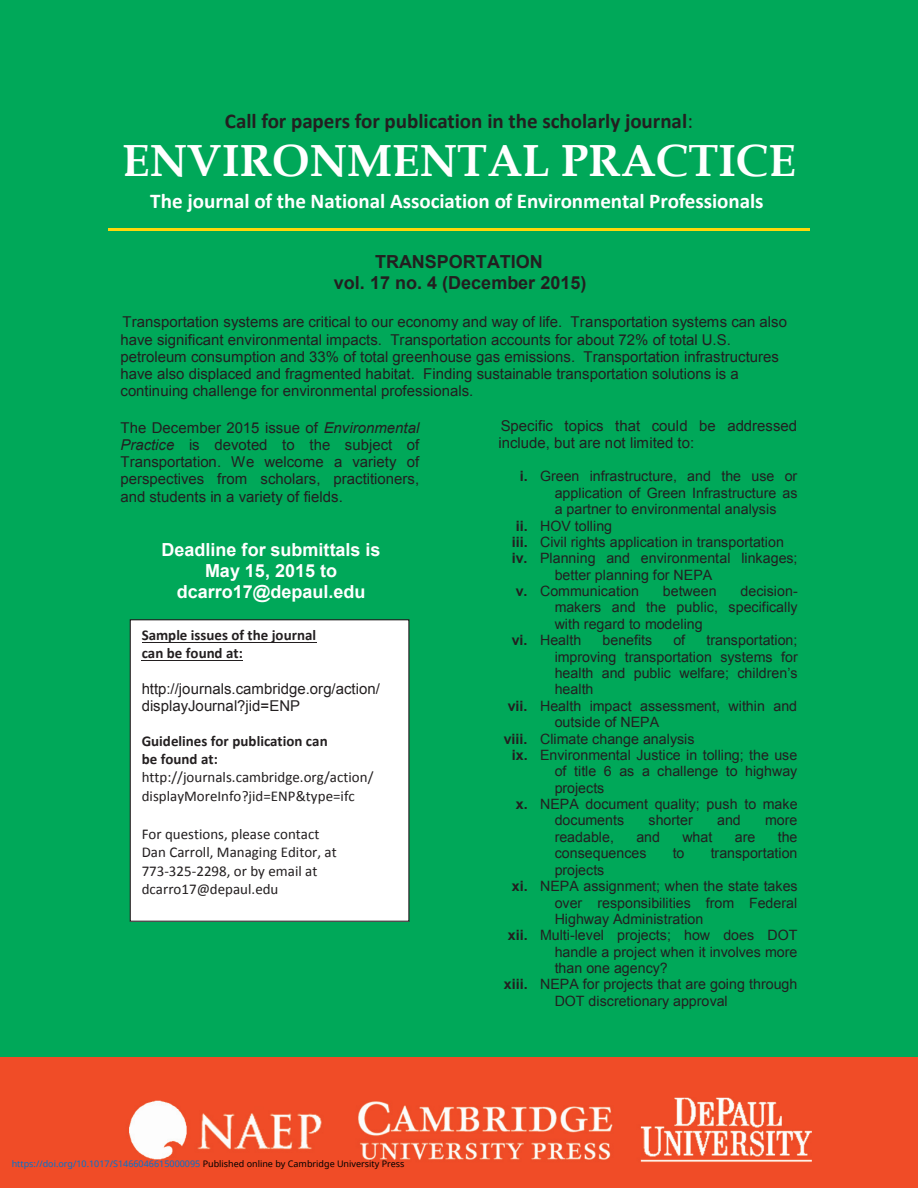
<style>
.page{position:relative;width:918px;height:1188px;background:#00a859}
.page>*{position:absolute;margin:0;border:0;box-sizing:border-box;transform-origin:0 0}
.t1{font:700 45px "Book Antiqua";color:#fff}
.t2{font:700 21px "Calibri";color:#fff}
.t3{font:700 21px "Calibri";color:#231f20}
.t4{font:700 18px/20.7px "Arial";color:#fff;text-align:center}
.t5{font:700 18px/20.7px "Arial";color:#231f20;text-align:center}
.t6{font:15px/17.2px "Arial";color:#231f20}
.t7{font:15px/18.3px "Calibri";color:#231f20}
.t8{font:700 15px/18.1px "Calibri";color:#231f20}
.t9{font:14.25px/16.4px "Arial";color:#231f20;text-align:right}
.t10{font:14.25px "Arial";color:#231f20}
.t11{font:9px "Noto Sans";color:#0172cf}
.s1{font-weight:400}
.s2{font-style:italic}
.s3{font-weight:700}
.s4{color:#000}
</style>
<div class="page">
<div style="left:0;top:1058px;width:918px;height:130px;background:#f04c27"></div>
<img style="left:129px;top:1097px;width:683px;height:65px">
<hr style="left:108px;top:228px;width:702px;height:2px;background:#ffd80a">
<div style="left:130px;top:620px;width:279px;height:301px;background:#fff"></div>
<div style="left:130px;top:619px;width:279px;height:303px;border:1px solid #231f20"></div>
<hr style="left:142px;top:642px;width:175px;height:1px;background:#231f20">
<hr style="left:142px;top:660px;width:101px;height:1px;background:#231f20">
<h2 class="t3" style="left:225px;top:112px;width:470px">Call for papers for publication in the scholarly journal<span class="s1">:</span></h2>
<h1 class="t1" style="left:122px;top:134px;width:675px">ENVIRONMENTAL PRACTICE</h1>
<h2 class="t2" style="left:150px;top:192px;width:615px">The journal of the National Association of Environmental Professionals</h2>
<p class="t5" style="left:334px;top:251px;width:254px">TRANSPORTATION<br>vol. 17 no. 4 (December 2015)</p>
<p class="t6" style="left:120px;top:314px;width:668px">Transportation systems are critical to our economy and way of life. Transportation systems can also have significant environmental impacts. Transportation accounts for about 72% of total U.S. petroleum consumption and 33% of total greenhouse gas emissions. Transportation infrastructures have also displaced and fragmented habitat. Finding sustainable transportation solutions is a continuing challenge for environmental professionals.</p>
<p class="t6" style="left:120px;top:419px;width:301px;text-align:justify">The December 2015 issue of <span class="s2">Environmental Practice</span> is devoted to the subject of Transportation. We welcome a variety of perspectives from scholars, practitioners, and students in a variety of fields.</p>
<p class="t4" style="left:161px;top:540px;width:221px">Deadline for submittals is<br>May 15, 2015 to dcarro17@depaul.edu</p>
<p class="t6" style="left:499px;top:417px;width:300px">Specific topics that could be addressed include, but are not limited to:</p>
<p class="t9" style="left:520px;top:468px;width:279px"><span class="s3">i.</span> Green infrastructure, and the use or</p>
<p class="t9" style="left:555px;top:485px;width:244px">application of Green Infrastructure as</p>
<p class="t9" style="left:555px;top:501px;width:223px">a partner to environmental analysis</p>
<p class="t9" style="left:516px;top:517px;width:98px"><span class="s3">ii.</span> HOV tolling</p>
<p class="t9" style="left:512px;top:534px;width:274px"><span class="s3">iii.</span> Civil rights application in transportation</p>
<p class="t9" style="left:512px;top:550px;width:287px"><span class="s3">iv.</span> Planning and environmental linkages;</p>
<p class="t9" style="left:555px;top:567px;width:159px">better planning for NEPA</p>
<p class="t9" style="left:516px;top:583px;width:125px"><span class="s3">v.</span> Communication</p>
<p class="t9" style="left:663px;top:583px;width:55px">between</p>
<p class="t9" style="left:741px;top:583px;width:59px">decision-</p>
<p class="t9" style="left:555px;top:599px;width:244px">makers and the public, specifically</p>
<p class="t9" style="left:555px;top:616px;width:150px">with regard to modeling</p>
<p class="t9" style="left:512px;top:632px;width:71px"><span class="s3">vi.</span> Health</p>
<p class="t9" style="left:603px;top:632px;width:51px">benefits</p>
<p class="t9" style="left:674px;top:632px;width:13px">of</p>
<p class="t8" style="left:142px;top:627px;width:176px">Sample issues of the journal can be found at:</p>
<p class="t6" style="left:142px;top:680px;width:240px">http://journals.cambridge.org/action/ displayJournal?jid=ENP</p>
<p class="t8" style="left:142px;top:733px;width:188px">Guidelines for publication can be found at:</p>
<p class="t7" style="left:142px;top:770px;width:233px">http://journals.cambridge.org/action/ displayMoreInfo?jid=ENP&amp;type=ifc</p>
<p class="t7" style="left:142px;top:826px;width:197px">For questions, please contact<br>Dan Carroll, Managing Editor, at<br>773-325-2298, or by email at dcarro17@depaul.edu</p>
<p class="t9" style="left:555px;top:632px;width:245px">transportation;<br>improving transportation systems for</p>
<p class="t10" style="left:555px;top:665px;width:244px">health and public welfare; children’s</p>
<p class="t9" style="left:555px;top:681px;width:40px">health</p>
<p class="t9" style="left:508px;top:698px;width:291px"><span class="s3">vii.</span> Health impact assessment, within and</p>
<p class="t9" style="left:555px;top:714px;width:106px">outside of NEPA</p>
<p class="t9" style="left:504px;top:730px;width:192px"><span class="s3">viii.</span> Climate change analysis</p>
<p class="t9" style="left:512px;top:747px;width:287px"><span class="s3">ix.</span> Environmental Justice in tolling; the use</p>
<p class="t9" style="left:555px;top:763px;width:244px">of title 6 as a challenge to highway</p>
<p class="t9" style="left:555px;top:780px;width:51px">projects</p>
<p class="t9" style="left:516px;top:796px;width:283px"><span class="s3">x.</span> NEPA document quality; push to make</p>
<p class="t9" style="left:555px;top:812px;width:71px">documents</p>
<p class="t9" style="left:649px;top:812px;width:46px">shorter</p>
<p class="t9" style="left:717px;top:812px;width:25px">and</p>
<p class="t9" style="left:765px;top:812px;width:34px">more</p>
<p class="t9" style="left:555px;top:829px;width:61px">readable,</p>
<p class="t9" style="left:636px;top:829px;width:25px">and</p>
<p class="t9" style="left:682px;top:829px;width:32px">what</p>
<p class="t9" style="left:735px;top:829px;width:22px">are</p>
<p class="t9" style="left:778px;top:829px;width:21px">the</p>
<p class="t9" style="left:555px;top:845px;width:93px">consequences</p>
<p class="t9" style="left:673px;top:845px;width:13px">to</p>
<p class="t9" style="left:711px;top:845px;width:88px">transportation</p>
<p class="t9" style="left:555px;top:861px;width:51px">projects</p>
<p class="t9" style="left:512px;top:878px;width:287px"><span class="s3">xi.</span> NEPA assignment; when the state takes</p>
<p class="t9" style="left:555px;top:894px;width:244px">over responsibilities from Federal</p>
<p class="t9" style="left:555px;top:911px;width:150px">Highway Administration</p>
<p class="t9" style="left:508px;top:927px;width:291px"><span class="s3">xii.</span> Multi-level projects; how does DOT</p>
<p class="t9" style="left:555px;top:944px;width:244px">handle a project when it involves more</p>
<p class="t9" style="left:555px;top:960px;width:115px">than one agency?</p>
<p class="t9" style="left:504px;top:976px;width:295px"><span class="s3">xiii.</span> NEPA for projects that are going through</p>
<p class="t9" style="left:555px;top:993px;width:175px">DOT discretionary approval</p>
<p class="t11" style="left:12px;top:1157px;width:394px">https://doi.org/10.1017/S1466046615000095 <span class="s4">Published online by Cambridge University Press</span></p>
</div>
